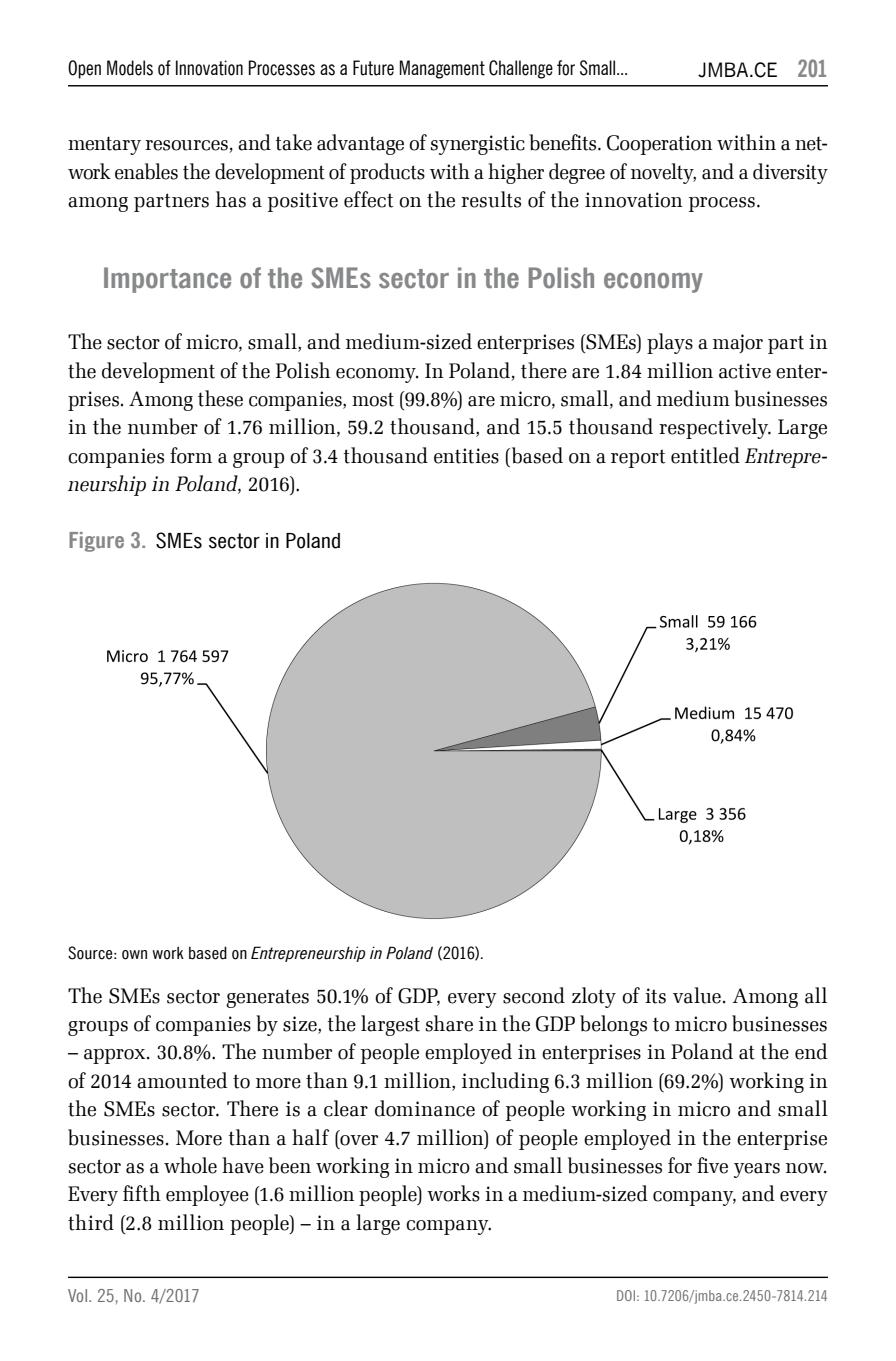
<style>
.page{position:relative;width:896px;height:1361px;background:#fff}
.page>*{position:absolute;margin:0;border:0;box-sizing:border-box;transform-origin:0 0}
.t1{font:700 28px "News Goth Cn EU";letter-spacing:-.005em;color:#87888a;scale:1.15 1}
.t2{font:21px/28.4px "Zapf Ellipt EU";color:#000;text-align:justify;scale:.95 1}
.t3{font:21px "News Goth Cn EU";color:#000;scale:1.2 1}
.t4{font:20px "News Goth Cn EU";color:#000}
.t5{font:20px "News Goth EU";letter-spacing:-.01em;color:#000}
.t6{font:18px "News Goth Cn EU";letter-spacing:-.005em;color:#707172;scale:1.15 1}
.t7{font:17px "News Goth Cn EU";letter-spacing:.01em;color:#000;scale:1.15 1}
.t8{font:15px "News Goth Cn EU";letter-spacing:.01em;color:#707172;scale:1.1 1}
.s1{font-family:"News Goth Cn EU";font-weight:700;font-size:24px;color:#87888a}
.s2{font-style:italic}
.s3{font-weight:700;font-size:22px;color:#87888a}
</style>
<div class="page">
<hr style="left:68px;top:1276px;width:760px;height:2px;background:#000">
<hr style="left:68px;top:85px;width:760px;height:1px;background:#000">
<img style="left:107px;top:582px;width:687px;height:338px">
<p class="t4" style="left:68px;top:56px;width:562px">Open Models of Innovation Processes as a Future Management Challenge for Small...</p>
<p class="t5" style="left:698px;top:58px;width:131px">JMBA.CE <span class="s1">201</span></p>
<p class="t2" style="left:68px;top:129px;width:801px">mentary resources, and take advantage of synergistic benefits. Cooperation within a net&shy;work enables the development of products with a higher degree of novelty, and a diversity among partners has a positive effect on the results of the innovation process.</p>
<h1 class="t1" style="left:102px;top:261px;width:524px">Importance of the SMEs sector in the Polish economy</h1>
<p class="t2" style="left:68px;top:328px;width:801px">The sector of micro, small, and medium-sized enterprises (SMEs) plays a major part in the development of the Polish economy. In Poland, there are 1.84 million active enter&shy;prises. Among these companies, most (99.8%) are micro, small, and medium businesses in the number of 1.76 million, 59.2 thousand, and 15.5 thousand respectively. Large companies form a group of 3.4 thousand entities (based on a report entitled <span class="s2">Entrepre&shy;neurship in Poland</span>, 2016).</p>
<p class="t3" style="left:68px;top:528px;width:229px"><span class="s3">Figure 3.</span> SMEs sector in Poland</p>
<p class="t7" style="left:68px;top:943px;width:363px">Source: own work based on <span class="s2">Entrepreneurship in Poland</span> (2016).</p>
<p class="t2" style="left:68px;top:981px;width:801px">The SMEs sector generates 50.1% of GDP, every second zloty of its value. Among all groups of companies by size, the largest share in the GDP belongs to micro businesses</p>
<p class="t2" style="left:68px;top:1038px;width:801px">– approx. 30.8%. The number of people employed in enterprises in Poland at the end of 2014 amounted to more than 9.1 million, including 6.3 million (69.2%) working in the SMEs sector. There is a clear dominance of people working in micro and small businesses. More than a half (over 4.7 million) of people employed in the enterprise sector as a whole have been working in micro and small businesses for five years now.<br>Every fifth employee (1.6 million people) works in a medium-sized company, and every third (2.8 million people) – in a large company.</p>
<p class="t6" style="left:68px;top:1285px;width:116px">Vol. 25, No. 4/2017</p>
<p class="t8" style="left:616px;top:1286px;width:194px">DOI: 10.7206/jmba.ce.2450-7814.214</p>
</div>
